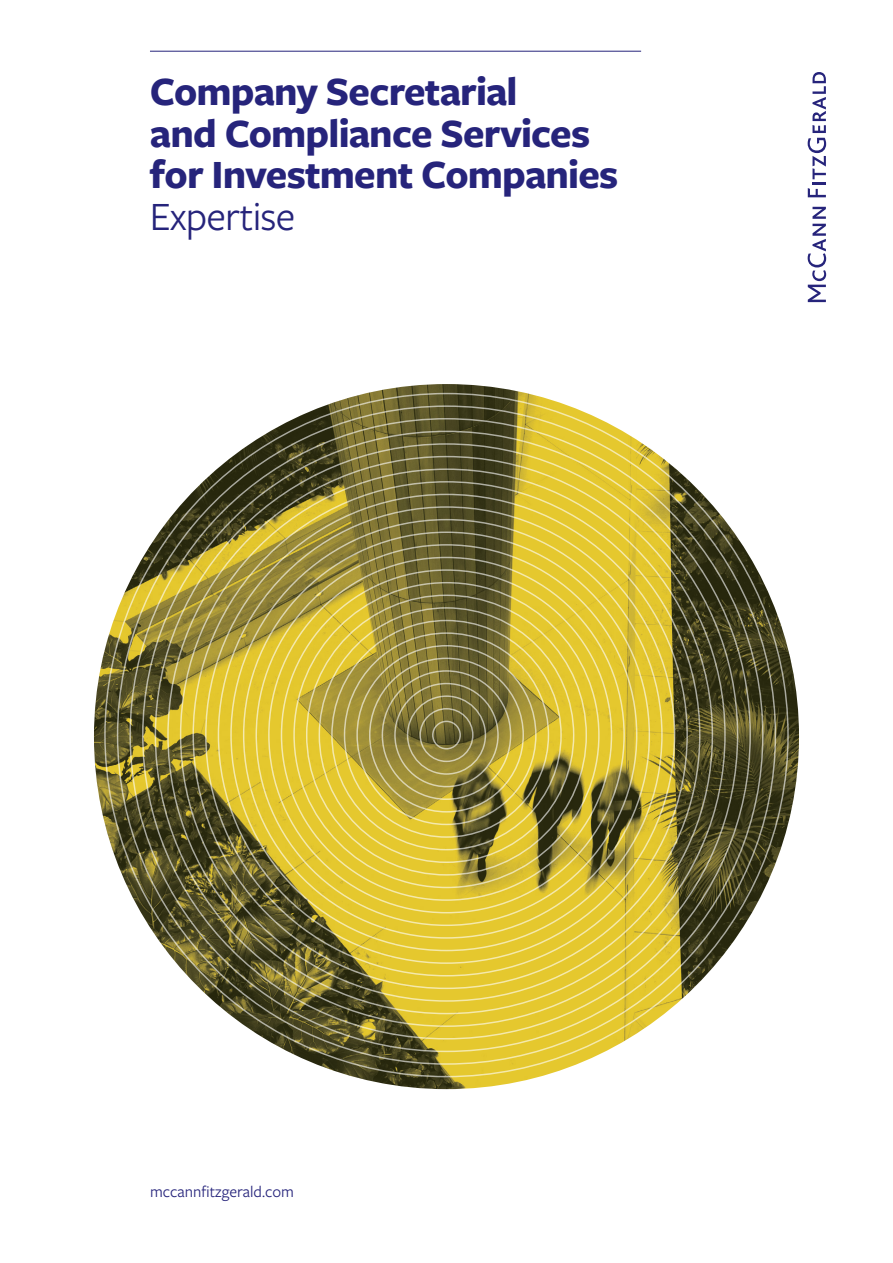
<style>
.page{position:relative;width:893px;height:1263px;background:#fff}
.page>*{position:absolute;margin:0;border:0;box-sizing:border-box;transform-origin:0 0}
.t1{font:700 41.7px/41.7px "Freight Sans Pro";letter-spacing:-.02em;color:#26247b}
.t2{font:41.7px "Freight Sans Pro";letter-spacing:-.02em;color:#26247b}
.t3{font:16.5px "Freight Sans Pro";color:#26247b}
</style>
<div class="page">
<svg style="left:808px;top:207px;width:18px;height:95px"></svg>
<svg style="left:808px;top:188px;width:18px;height:9px"></svg>
<hr style="left:812px;top:182px;width:14px;height:3px;background:#26247b">
<svg style="left:808px;top:72px;width:18px;height:107px"></svg>
<hr style="left:150px;top:51px;width:491px;height:1px;background:#26247b">
<svg style="left:103px;top:392px;width:686px;height:686px"></svg>
<svg style="left:116px;top:405px;width:661px;height:660px"></svg>
<svg style="left:129px;top:417px;width:635px;height:636px"></svg>
<svg style="left:141px;top:430px;width:611px;height:610px"></svg>
<svg style="left:154px;top:442px;width:585px;height:586px;background:#a99a42"></svg>
<div style="left:407px;top:695px;width:79px;height:80px;border:1px solid #fff;border-radius:50%"></div>
<div style="left:419px;top:708px;width:55px;height:54px;border:1px solid #fff;border-radius:50%"></div>
<div style="left:432px;top:721px;width:29px;height:28px;border:1px solid #fff;border-radius:50%"></div>
<p class="t1" style="left:150px;top:69px;width:470px">Company Secretarial<br>and Compliance Services for Investment Companies</p>
<p class="t2" style="left:150px;top:189px;width:147px">Expertise</p>
<p class="t3" style="left:150px;top:1181px;width:146px">mccannfitzgerald.com</p>
</div>
